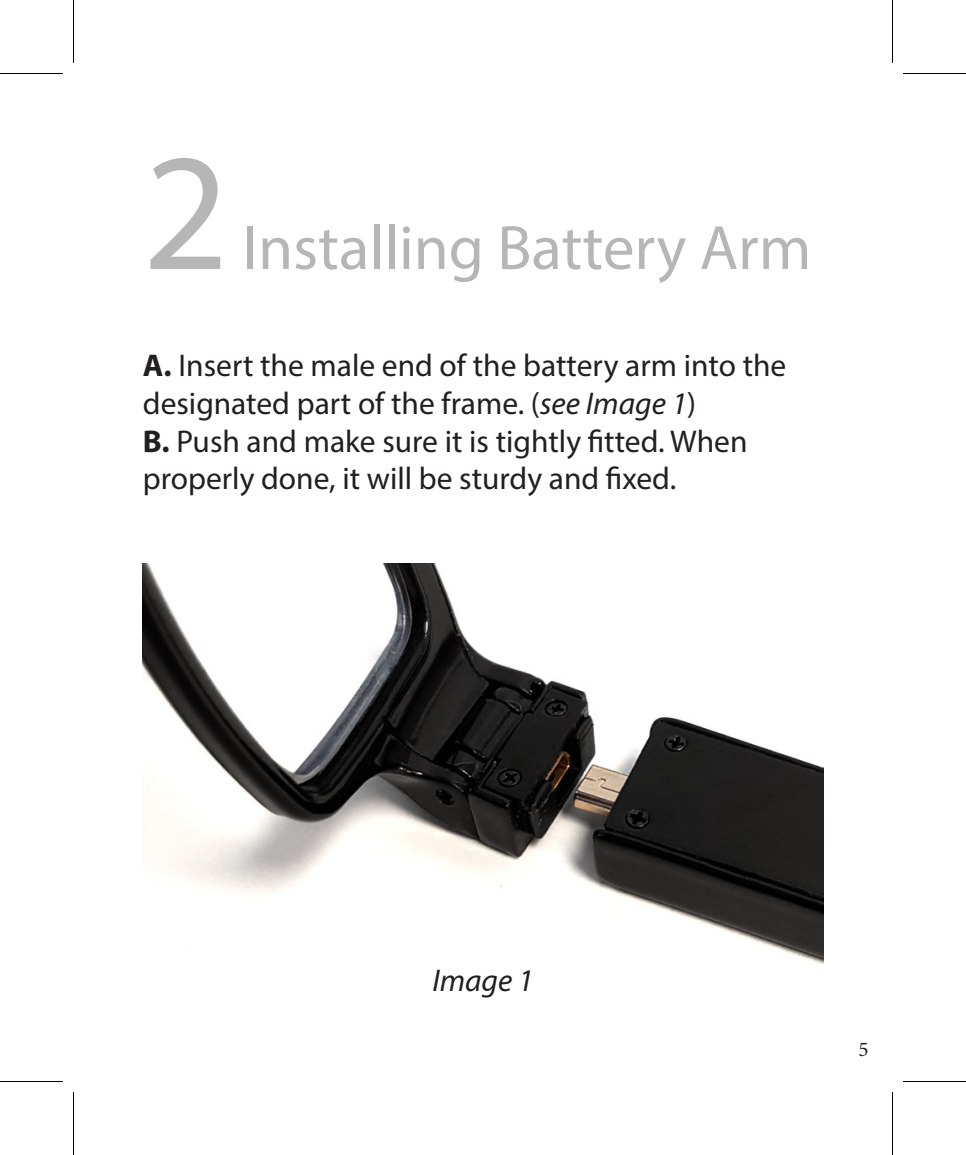
<style>
.page{position:relative;width:966px;height:1155px;background:#fff}
.page>*{position:absolute;margin:0;border:0;box-sizing:border-box;transform-origin:0 0}
.t1{font:168px "Myriad Pro";color:#b6b6b7}
.t2{font:63px "Myriad Pro";color:#b6b6b7}
.t3{font:31.5px/37.8px "Myriad Pro";color:#231f20}
.t4{font:italic 31.5px "Myriad Pro";color:#231f20}
.t5{font:21px "Minion Pro";color:#231f20}
.s1{font-weight:700}
.s2{font-style:italic}
</style>
<div class="page">
<img style="left:143px;top:563px;width:680px;height:402px">
<hr style="left:0;top:73px;width:63px;height:1px;background:#000">
<hr style="left:903px;top:73px;width:63px;height:1px;background:#000">
<hr style="left:0;top:1081px;width:63px;height:1px;background:#000">
<hr style="left:903px;top:1081px;width:63px;height:1px;background:#000">
<hr style="left:73px;top:0;width:1px;height:63px;background:#000">
<hr style="left:73px;top:1092px;width:1px;height:63px;background:#000">
<hr style="left:892px;top:0;width:1px;height:63px;background:#000">
<hr style="left:892px;top:1092px;width:1px;height:63px;background:#000">
<p class="t1" style="left:143px;top:109px;width:88px">2</p>
<p class="t2" style="left:242px;top:209px;width:570px">Installing Battery Arm</p>
<p class="t3" style="left:143px;top:346px;width:645px"><span class="s1">A.</span> Insert the male end of the battery arm into the designated part of the frame. (<span class="s2">see Image 1</span>)</p>
<p class="t3" style="left:143px;top:422px;width:606px"><span class="s1">B.</span> Push and make sure it is tightly fitted. When properly done, it will be sturdy and fixed.</p>
<p class="t4" style="left:432px;top:961px;width:103px">Image 1</p>
<p class="t5" style="left:859px;top:1035px;width:12px">5</p>
</div>
